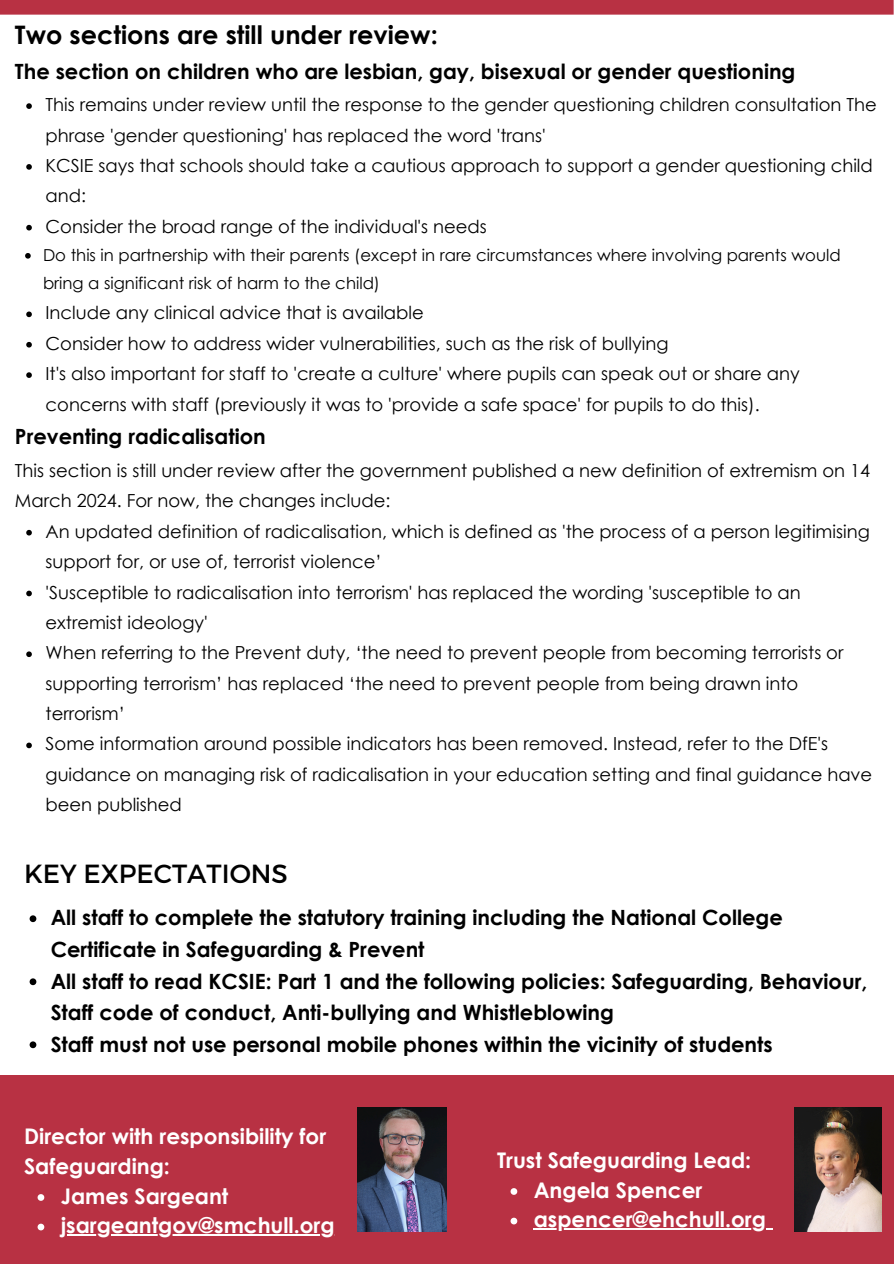
<style>
.page{position:relative;width:894px;height:1264px;background:#fff}
.page>*{position:absolute;margin:0;border:0;box-sizing:border-box;transform-origin:0 0}
.t1{font:26.25px "Montserrat";color:#000}
.t2{font:700 25.5px "Century Gothic";color:#000}
.t3{font:700 21.45px/29.5px "Century Gothic";color:#fff}
.t4{font:700 21px/31.5px "Century Gothic";color:#000}
.t5{font:18px/30.3px "Century Gothic";color:#000}
.t6{font:16.5px/28.2px "Century Gothic";color:#000}
</style>
<div class="page">
<div style="left:0;top:1075px;width:893px;height:188px;background:#b83143"></div>
<div style="left:0;top:0;width:893px;height:15px;background:#b83143"></div>
<svg style="left:30px;top:915px;width:6px;height:7px"></svg>
<svg style="left:30px;top:978px;width:6px;height:7px"></svg>
<svg style="left:30px;top:1041px;width:6px;height:7px"></svg>
<svg style="left:26px;top:103px;width:6px;height:6px"></svg>
<svg style="left:26px;top:164px;width:6px;height:6px"></svg>
<svg style="left:26px;top:225px;width:6px;height:5px"></svg>
<svg style="left:25px;top:253px;width:6px;height:6px"></svg>
<svg style="left:26px;top:311px;width:6px;height:6px"></svg>
<svg style="left:26px;top:342px;width:6px;height:5px"></svg>
<svg style="left:26px;top:372px;width:6px;height:6px"></svg>
<svg style="left:26px;top:530px;width:6px;height:5px"></svg>
<svg style="left:26px;top:590px;width:6px;height:6px"></svg>
<svg style="left:26px;top:651px;width:6px;height:6px"></svg>
<svg style="left:26px;top:742px;width:6px;height:6px"></svg>
<img style="left:794px;top:1107px;width:87px;height:124px">
<img style="left:357px;top:1107px;width:89px;height:124px">
<svg style="left:38px;top:1194px;width:6px;height:6px"></svg>
<svg style="left:38px;top:1223px;width:6px;height:7px"></svg>
<hr style="left:61px;top:1234px;width:274px;height:1px;background:#fff">
<svg style="left:510px;top:1188px;width:7px;height:6px"></svg>
<svg style="left:510px;top:1217px;width:7px;height:7px"></svg>
<hr style="left:533px;top:1228px;width:232px;height:1px;background:#fff">
<p class="t2" style="left:15px;top:18px;width:424px">Two sections are still under review:</p>
<p class="t4" style="left:15px;top:55px;width:781px">The section on children who are lesbian, gay, bisexual or gender questioning</p>
<p class="t5" style="left:46px;top:89px;width:832px">This remains under review until the response to the gender questioning children consultation The phrase 'gender questioning' has replaced the word 'trans'</p>
<p class="t5" style="left:46px;top:150px;width:828px">KCSIE says that schools should take a cautious approach to support a gender questioning child and:</p>
<p class="t5" style="left:46px;top:210px;width:442px">Consider the broad range of the individual's needs</p>
<p class="t6" style="left:43px;top:240px;width:799px">Do this in partnership with their parents (except in rare circumstances where involving parents would bring a significant risk of harm to the child)</p>
<p class="t5" style="left:46px;top:297px;width:379px">Include any clinical advice that is available</p>
<p class="t5" style="left:46px;top:327px;width:624px">Consider how to address wider vulnerabilities, such as the risk of bullying</p>
<p class="t5" style="left:46px;top:358px;width:755px">It's also important for staff to 'create a culture' where pupils can speak out or share any concerns with staff (previously it was to 'provide a safe space' for pupils to do this).</p>
<p class="t4" style="left:15px;top:420px;width:252px">Preventing radicalisation</p>
<p class="t5" style="left:15px;top:455px;width:856px">This section is still under review after the government published a new definition of extremism on 14<br>March 2024. For now, the changes include:</p>
<h1 class="t5" style="left:46px;top:515px;width:825px">An updated definition of radicalisation, which is defined as 'the process of a person legitimising support for, or use of, terrorist violence’</h1>
<p class="t5" style="left:46px;top:576px;width:756px">'Susceptible to radicalisation into terrorism' has replaced the wording 'susceptible to an extremist ideology'</p>
<p class="t5" style="left:46px;top:637px;width:799px">When referring to the Prevent duty, ‘the need to prevent people from becoming terrorists or supporting terrorism’ has replaced ‘the need to prevent people from being drawn into terrorism’</p>
<p class="t5" style="left:46px;top:728px;width:828px">Some information around possible indicators has been removed. Instead, refer to the DfE's guidance on managing risk of radicalisation in your education setting and final guidance have been published</p>
<p class="t1" style="left:24px;top:856px;width:265px">KEY EXPECTATIONS</p>
<h2 class="t4" style="left:51px;top:901px;width:733px">All staff to complete the statutory training including the National College<br>Certificate in Safeguarding &amp; Prevent</h2>
<h3 class="t4" style="left:51px;top:964px;width:817px">All staff to read KCSIE: Part 1 and the following policies: Safeguarding, Behaviour,<br>Staff code of conduct, Anti-bullying and Whistleblowing</h3>
<p class="t4" style="left:51px;top:1027px;width:723px">Staff must not use personal mobile phones within the vicinity of students</p>
<p class="t3" style="left:24px;top:1121px;width:303px">Director with responsibility for<br>Safeguarding:</p>
<p class="t3" style="left:61px;top:1180px;width:169px">James Sargeant</p>
<h5 class="t3" style="left:61px;top:1209px;width:275px">jsargeantgov@smchull.org</h5>
<p class="t3" style="left:497px;top:1144px;width:255px">Trust Safeguarding Lead:</p>
<p class="t3" style="left:533px;top:1174px;width:170px">Angela Spencer</p>
<p class="t3" style="left:533px;top:1203px;width:234px">aspencer@ehchull.org</p>
</div>
